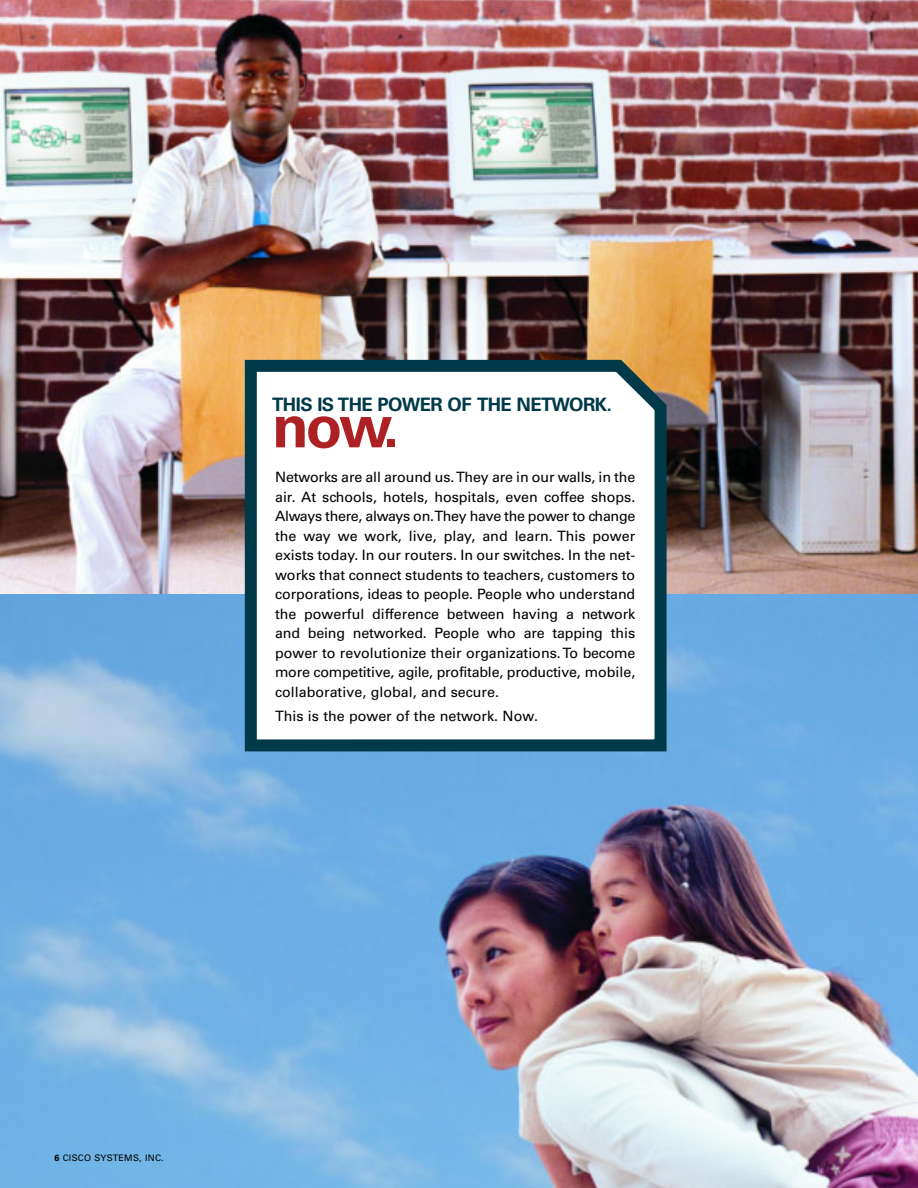
<style>
.page{position:relative;width:918px;height:1188px;background:#fff}
.page>*{position:absolute;margin:0;border:0;box-sizing:border-box;transform-origin:0 0}
.t1{font:700 60px "Univers";color:#ad2024}
.t2{font:700 18.45px "Univers";letter-spacing:-.03em;color:#003948}
.t3{font:14.25px/19.5px "Univers";color:#000;text-align:justify}
.t4{font:9px "Univers";letter-spacing:.03em;color:#000}
.s1{font-weight:700}
</style>
<div class="page">
<img style="left:0;top:594px;width:918px;height:594px">
<img style="left:0;top:0;width:918px;height:594px">
<svg style="left:245px;top:360px;width:422px;height:391px"></svg>
<p class="t2" style="left:272px;top:398px;width:341px">THIS IS THE POWER OF THE NETWORK.</p>
<h1 class="t1" style="left:272px;top:404px;width:129px">now.</h1>
<p class="t3" style="left:275px;top:469px;width:362px">Networks are all around us.They are in our walls, in the air. At schools, hotels, hospitals, even coffee shops.<br>Always there, always on. They have the power to change the way we work, live, play, and learn. This power exists today. In our routers. In our switches. In the net&shy;works that connect students to teachers, customers to corporations, ideas to people. People who understand the powerful difference between having a network and being networked. People who are tapping this power to revolutionize their organizations. To become more competitive, agile, profitable, productive, mobile, collaborative, global, and secure.</p>
<p class="t3" style="left:275px;top:707px;width:264px">This is the power of the network. Now.</p>
<p class="t4" style="left:54px;top:1155px;width:111px"><span class="s1">6</span> CISCO SYSTEMS, INC.</p>
</div>
